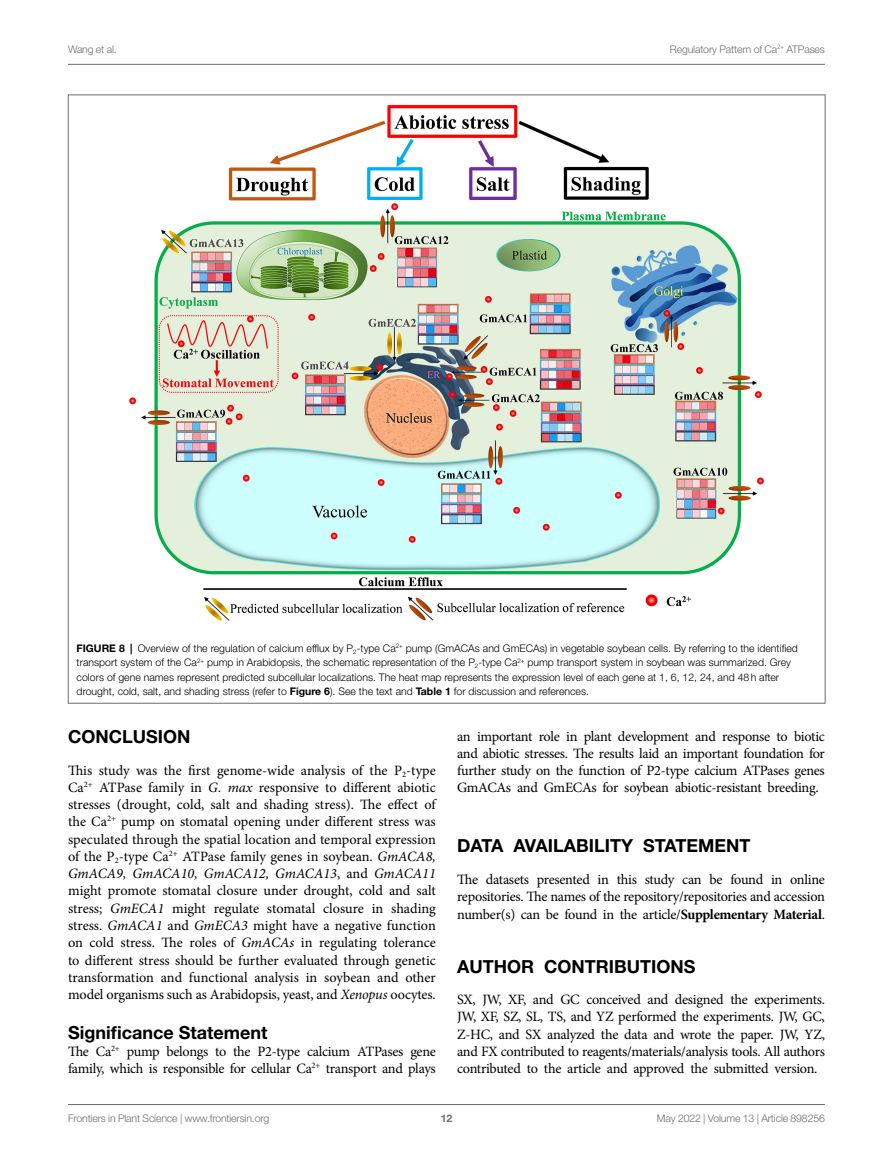
<style>
.page{position:relative;width:893px;height:1170px;background:#fff}
.page>*{position:absolute;margin:0;border:0;box-sizing:border-box;transform-origin:0 0}
.HEAD_1{font:700 18px "Helvetica Neue LT Std";color:#000}
.HEAD_2{font:700 18px "Helvetica Neue LT Std";color:#000}
.TEXT_FLUSH{font:14.25px/17.2px "Minion Pro";letter-spacing:-.02em;color:#000;text-align:justify}
.FIG_LEG{font:300 10.5px/14.2px "Helvetica Neue LT Std";color:#000}
.t1{font:300 10.5px "Helvetica Neue LT Std";letter-spacing:-.015em;color:#6d6e71}
.t2{font:700 10.5px "Helvetica Neue LT Std";color:#6d6e71}
.s1{font-weight:700}
.s2{font-style:italic}
</style>
<div class="page">
<hr style="left:68px;top:64px;width:757px;height:1px;background:#6d6e71">
<hr style="left:68px;top:1104px;width:757px;height:1px;background:#6d6e71">
<img style="left:129px;top:104px;width:635px;height:517px">
<p class="t1" style="left:68px;top:42px;width:50px">Wang et al.</p>
<p class="t1" style="left:670px;top:42px;width:157px">Regulatory Pattern of Ca<sup>2+</sup> ATPases</p>
<p class="FIG_LEG" style="left:77px;top:641px;width:723px"><span class="s1">FIGURE 8 |</span> Overview of the regulation of calcium efflux by P<sub>2</sub>-type Ca<sup>2+</sup> pump (GmACAs and GmECAs) in vegetable soybean cells. By referring to the identified transport system of the Ca<sup>2+</sup> pump in Arabidopsis, the schematic representation of the P<sub>2</sub>-type Ca<sup>2+</sup> pump transport system in soybean was summarized. Grey colors of gene names represent predicted subcellular localizations. The heat map represents the expression level of each gene at 1, 6, 12, 24, and 48h after drought, cold, salt, and shading stress (refer to <span class="s1">Figure 6</span>). See the text and <span class="s1">Table 1</span> for discussion and references.</p>
<p class="HEAD_1" style="left:68px;top:725px;width:124px">CONCLUSION</p>
<p class="TEXT_FLUSH" style="left:68px;top:761px;width:369px">This study was the first genome-wide analysis of the P<sub>2</sub>-type Ca<sup>2+</sup> ATPase family in <span class="s2">G. max</span> responsive to different abiotic stresses (drought, cold, salt and shading stress). The effect of the Ca<sup>2+</sup> pump on stomatal opening under different stress was speculated through the spatial location and temporal expression of the P<sub>2</sub>-type Ca<sup>2+</sup> ATPase family genes in soybean. <span class="s2">GmACA8, GmACA9, GmACA10, GmACA12, GmACA13</span>, and <span class="s2">GmACA11 </span>might promote stomatal closure under drought, cold and salt stress; <span class="s2">GmECA1</span> might regulate stomatal closure in shading stress. <span class="s2">GmACA1</span> and <span class="s2">GmECA3</span> might have a negative function on cold stress. The roles of <span class="s2">GmACAs</span> in regulating tolerance to different stress should be further evaluated through genetic transformation and functional analysis in soybean and other model organisms such as Arabidopsis, yeast, and <span class="s2">Xenopus</span> oocytes.</p>
<p class="HEAD_2" style="left:68px;top:1020px;width:201px">Significance Statement</p>
<p class="TEXT_FLUSH" style="left:68px;top:1042px;width:369px">The Ca<sup>2+</sup> pump belongs to the P2-type calcium ATPases gene family, which is responsible for cellular Ca<sup>2+</sup> transport and plays</p>
<p class="TEXT_FLUSH" style="left:457px;top:727px;width:369px">an important role in plant development and response to biotic and abiotic stresses. The results laid an important foundation for further study on the function of P2-type calcium ATPases genes GmACAs and GmECAs for soybean abiotic-resistant breeding.</p>
<p class="HEAD_1" style="left:457px;top:834px;width:295px">DATA AVAILABILITY STATEMENT</p>
<p class="TEXT_FLUSH" style="left:457px;top:870px;width:369px">The datasets presented in this study can be found in online repositories. The names of the repository/repositories and accession number(s) can be found in the article/<span class="s1">Supplementary Material</span>.</p>
<p class="HEAD_1" style="left:457px;top:954px;width:240px">AUTHOR CONTRIBUTIONS</p>
<p class="TEXT_FLUSH" style="left:457px;top:990px;width:369px">SX, JW, XF, and GC conceived and designed the experiments.<br>JW, XF, SZ, SL, TS, and YZ performed the experiments. JW, GC, Z-HC, and SX analyzed the data and wrote the paper. JW, YZ, and FX contributed to reagents/materials/analysis tools. All authors contributed to the article and approved the submitted version.</p>
<p class="t1" style="left:68px;top:1111px;width:203px">Frontiers in Plant Science | www.frontiersin.org</p>
<p class="t2" style="left:441px;top:1111px;width:13px">12</p>
<p class="t1" style="left:657px;top:1111px;width:169px">May 2022 | Volume 13 | Article 898256</p>
</div>
